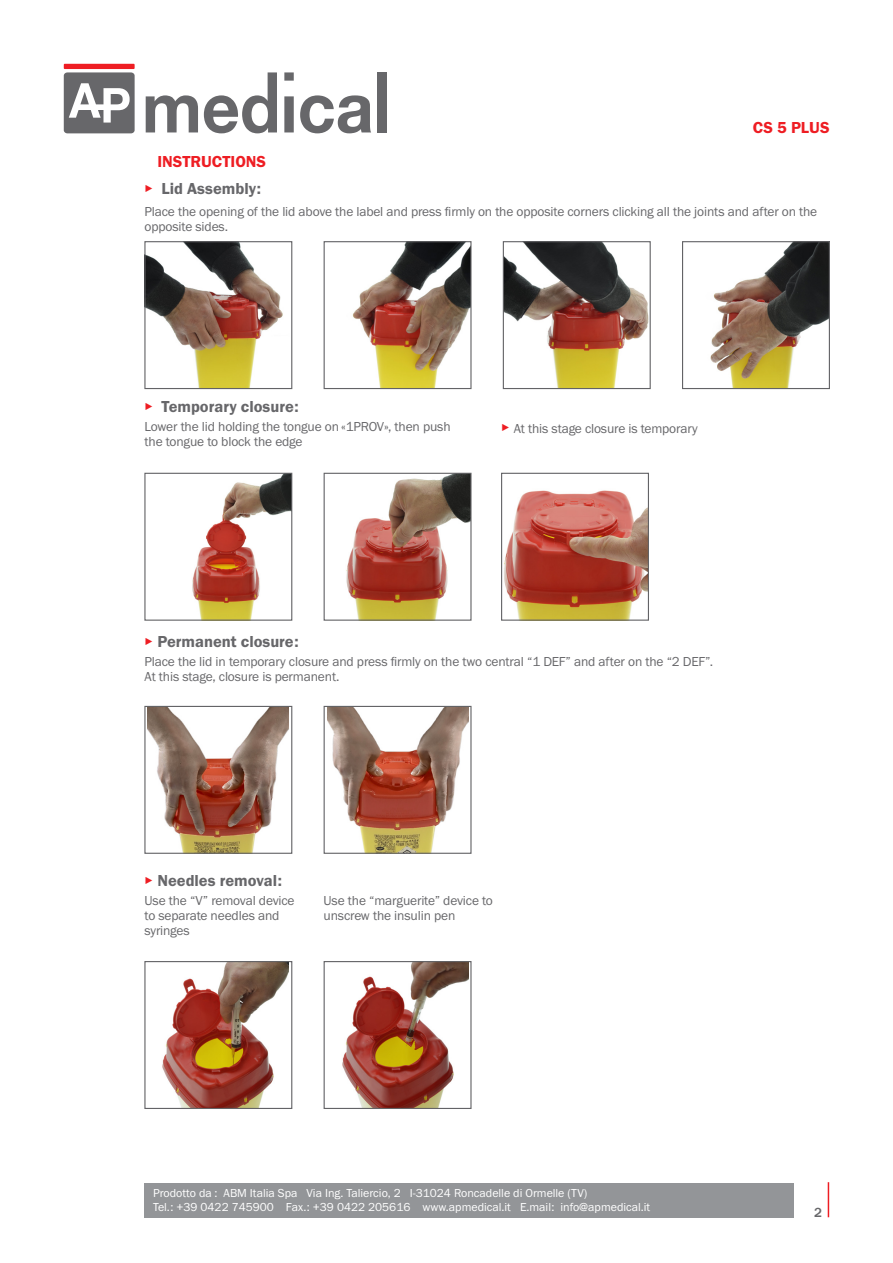
<style>
.page{position:relative;width:893px;height:1263px;background:#fff}
.page>*{position:absolute;margin:0;border:0;box-sizing:border-box;transform-origin:0 0}
.t1{font:16.5px "Franklin Gothic URW Dem";color:#67676a}
.t2{font:16.5px "Franklin Gothic URW Dem";color:#ee1d23}
.t3{font:13.5px "Franklin Gothic URW Boo";letter-spacing:-.01em;color:#67676a}
.t4{font:500 13.5px "Franklin Gothic";color:#67676a}
.t5{font:12px "Franklin Gothic URW Boo";color:#fff}
.s1{font-family:"Franklin Gothic URW Boo";color:#ee1d23}
.s2{font-size:16.5px;color:#ee1d23}
</style>
<div class="page">
<hr style="left:828px;top:1182px;width:1px;height:35px;background:#ee1d23">
<div style="left:145px;top:1183px;width:649px;height:34px;background:#939598"></div>
<img style="left:146px;top:243px;width:137px;height:144px">
<div style="left:144px;top:241px;width:148px;height:148px;border:1px solid #636366"></div>
<img style="left:192px;top:475px;width:98px;height:144px">
<div style="left:144px;top:473px;width:148px;height:148px;border:1px solid #636366"></div>
<img style="left:148px;top:708px;width:141px;height:144px">
<div style="left:144px;top:706px;width:148px;height:148px;border:1px solid #636366"></div>
<img style="left:352px;top:243px;width:118px;height:144px">
<div style="left:324px;top:241px;width:148px;height:148px;border:1px solid #636366"></div>
<img style="left:346px;top:475px;width:124px;height:144px">
<div style="left:324px;top:473px;width:148px;height:148px;border:1px solid #636366"></div>
<img style="left:327px;top:708px;width:141px;height:144px">
<div style="left:324px;top:706px;width:148px;height:148px;border:1px solid #636366"></div>
<img style="left:504px;top:490px;width:143px;height:129px">
<div style="left:501px;top:473px;width:148px;height:148px;border:1px solid #636366"></div>
<img style="left:505px;top:243px;width:144px;height:144px">
<div style="left:503px;top:241px;width:148px;height:148px;border:1px solid #636366"></div>
<img style="left:710px;top:243px;width:118px;height:144px">
<div style="left:682px;top:241px;width:148px;height:148px;border:1px solid #636366"></div>
<img style="left:162px;top:963px;width:127px;height:144px">
<div style="left:144px;top:961px;width:148px;height:148px;border:1px solid #636366"></div>
<img style="left:342px;top:963px;width:126px;height:144px">
<div style="left:324px;top:961px;width:148px;height:148px;border:1px solid #636366"></div>
<div style="left:64px;top:72px;width:71px;height:61px;background:#67676a;border-radius:3px"></div>
<svg style="left:146px;top:95px;width:52px;height:37px"></svg>
<svg style="left:204px;top:72px;width:73px;height:61px"></svg>
<svg style="left:284px;top:72px;width:10px;height:60px"></svg>
<svg style="left:300px;top:95px;width:71px;height:38px"></svg>
<div style="left:378px;top:72px;width:9px;height:60px;background:#67676a"></div>
<div style="left:64px;top:64px;width:71px;height:5px;background:#ee1d23"></div>
<svg style="left:69px;top:83px;width:61px;height:40px"></svg>
<p class="t2" style="left:157px;top:152px;width:110px">INSTRUCTIONS</p>
<p class="t1" style="left:145px;top:178px;width:118px"><span class="s1">▸</span> Lid Assembly:</p>
<p class="t2" style="left:753px;top:117px;width:78px">CS 5 PLUS</p>
<p class="t3" style="left:145px;top:203px;width:674px">Place the opening of the lid above the label and press firmly on the opposite corners clicking all the joints and after on the</p>
<p class="t3" style="left:145px;top:218px;width:85px">opposite sides.</p>
<p class="t1" style="left:145px;top:396px;width:156px"><span class="s1">▸</span> Temporary closure:</p>
<p class="t3" style="left:145px;top:419px;width:308px">Lower the lid holding the tongue on «1PROV», then push</p>
<p class="t3" style="left:145px;top:434px;width:159px">the tongue to block the edge</p>
<p class="t3" style="left:501px;top:421px;width:198px"><span class="s2">▸</span> At this stage closure is temporary</p>
<p class="t1" style="left:145px;top:631px;width:156px"><span class="s1">▸</span> Permanent closure:</p>
<p class="t3" style="left:145px;top:653px;width:570px">Place the lid in temporary closure and press firmly on the two central “1 DEF” and after on the “2 DEF”.</p>
<p class="t3" style="left:145px;top:668px;width:196px">At this stage, closure is permanent.</p>
<p class="t1" style="left:145px;top:871px;width:139px"><span class="s1">▸</span> Needles removal:</p>
<p class="t3" style="left:145px;top:892px;width:152px">Use the “V” removal device</p>
<p class="t3" style="left:145px;top:907px;width:136px">to separate needles and</p>
<p class="t3" style="left:145px;top:922px;width:47px">syringes</p>
<p class="t3" style="left:324px;top:892px;width:171px">Use the “marguerite” device to</p>
<p class="t3" style="left:324px;top:907px;width:133px">unscrew the insulin pen</p>
<p class="t5" style="left:153px;top:1186px;width:436px">Prodotto da : ABM Italia Spa Via Ing. Taliercio, 2 I-31024 Roncadelle di Ormelle (TV)</p>
<p class="t5" style="left:153px;top:1199px;width:499px">Tel.: +39 0422 745900 Fax.: +39 0422 205616 www.apmedical.it E.mail: info@apmedical.it</p>
<p class="t4" style="left:814px;top:1204px;width:9px">2</p>
</div>
